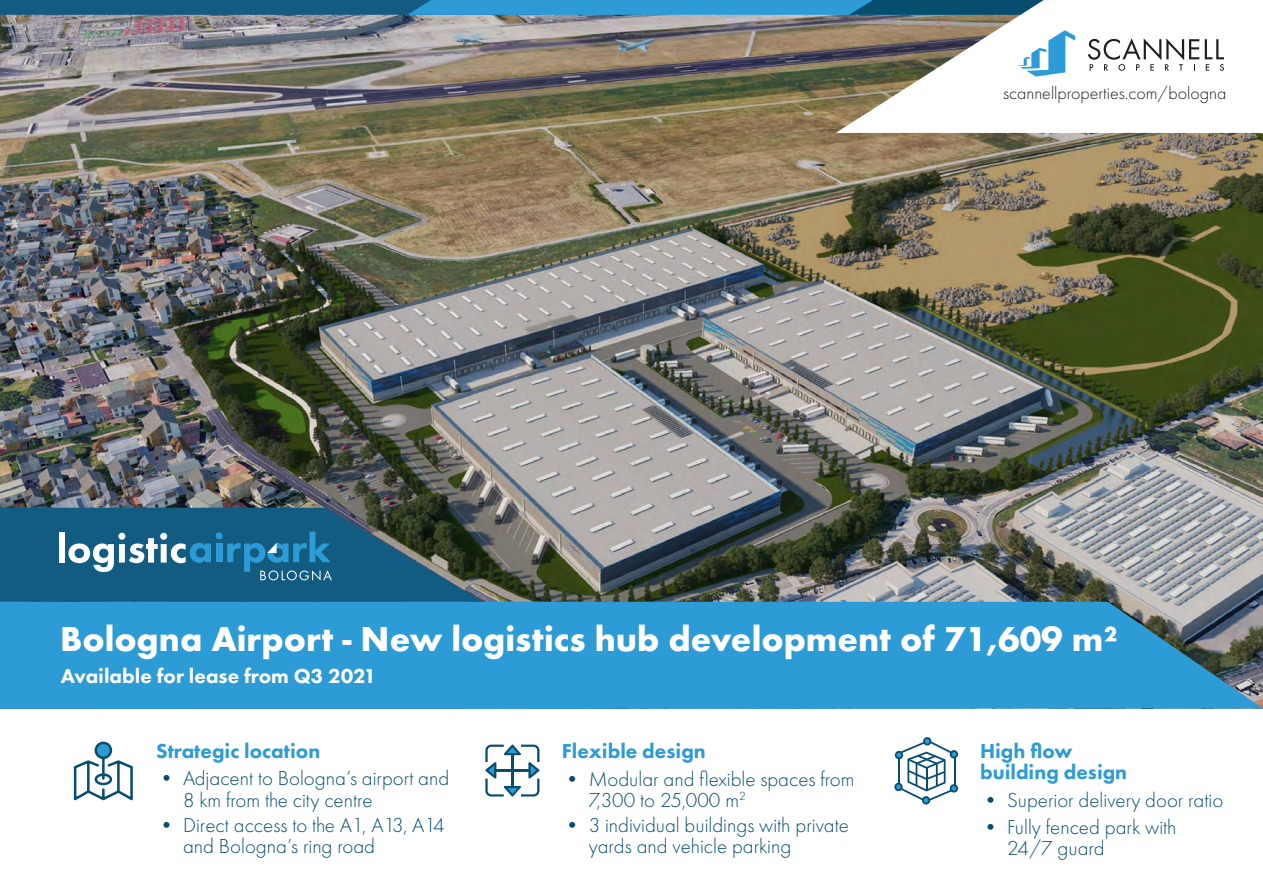
<style>
.page{position:relative;width:1263px;height:894px;background:#fff}
.page>*{position:absolute;margin:0;border:0;box-sizing:border-box;transform-origin:0 0}
.t1{font:700 36px "Futura";color:#fff}
.t2{font:300 21px/21px "Futura PT";color:#064d6e}
.t3{font:800 21px/21px "Futura PT";color:#2c9bd6}
.t4{font:800 21px "Futura PT";color:#fff}
.t5{font:300 18px "Futura PT";color:#211d1e}
</style>
<div class="page">
<img style="left:0;top:15px;width:1263px;height:693px">
<div style="left:616px;top:601px;width:135px;height:107px;background:#2c9bd6"></div>
<svg style="left:751px;top:601px;width:511px;height:107px;background:#3694c6"></svg>
<svg style="left:0;top:507px;width:483px;height:94px;background:#1d5772"></svg>
<div style="left:0;top:601px;width:104px;height:107px;background:#2c9bd6"></div>
<div style="left:104px;top:601px;width:512px;height:107px;background:#2c9bd6"></div>
<svg style="left:74px;top:741px;width:59px;height:59px"></svg>
<svg style="left:485px;top:744px;width:54px;height:52px"></svg>
<svg style="left:894px;top:737px;width:64px;height:67px"></svg>
<svg style="left:0;top:0;width:835px;height:15px;background:#207bab"></svg>
<svg style="left:835px;top:0;width:428px;height:133px"></svg>
<svg style="left:1087px;top:38px;width:137px;height:33px"></svg>
<svg style="left:1017px;top:30px;width:58px;height:46px"></svg>
<div style="left:59px;top:532px;width:6px;height:30px;background:#fff"></div>
<svg style="left:68px;top:532px;width:143px;height:40px"></svg>
<div style="left:216px;top:543px;width:6px;height:19px;background:#2c9bd6"></div>
<svg style="left:227px;top:531px;width:105px;height:49px;background:#22719b"></svg>
<div style="left:216px;top:532px;width:7px;height:7px;background:#2c9bd6;border-radius:50%"></div>
<p class="t5" style="left:1003px;top:82px;width:225px">scannellproperties.com/bologna</p>
<h1 class="t1" style="left:60px;top:612px;width:1059px">Bologna Airport - New logistics hub development of 71,609 m²</h1>
<p class="t4" style="left:61px;top:662px;width:317px">Available for lease from Q3 2021</p>
<p class="t3" style="left:156px;top:740px;width:166px">Strategic location</p>
<p class="t2" style="left:183px;top:767px;width:268px;text-indent:-27px">• Adjacent to Bologna’s airport and<br>8 km from the city centre</p>
<p class="t2" style="left:183px;top:814px;width:263px;text-indent:-27px">• Direct access to the A1, A13, A14 and Bologna’s ring road</p>
<p class="t3" style="left:561px;top:740px;width:145px">Flexible design</p>
<p class="t2" style="left:588px;top:767px;width:267px;text-indent:-27px">• Modular and flexible spaces from<br>7,300 to 25,000 m<sup>2</sup></p>
<p class="t2" style="left:588px;top:814px;width:262px;text-indent:-27px">• 3 individual buildings with private yards and vehicle parking</p>
<p class="t3" style="left:980px;top:740px;width:149px">High flow building design</p>
<p class="t2" style="left:980px;top:788px;width:245px">• Superior delivery door ratio</p>
<p class="t2" style="left:1007px;top:815px;width:171px;text-indent:-27px">• Fully fenced park with<br>24/7 guard</p>
</div>
